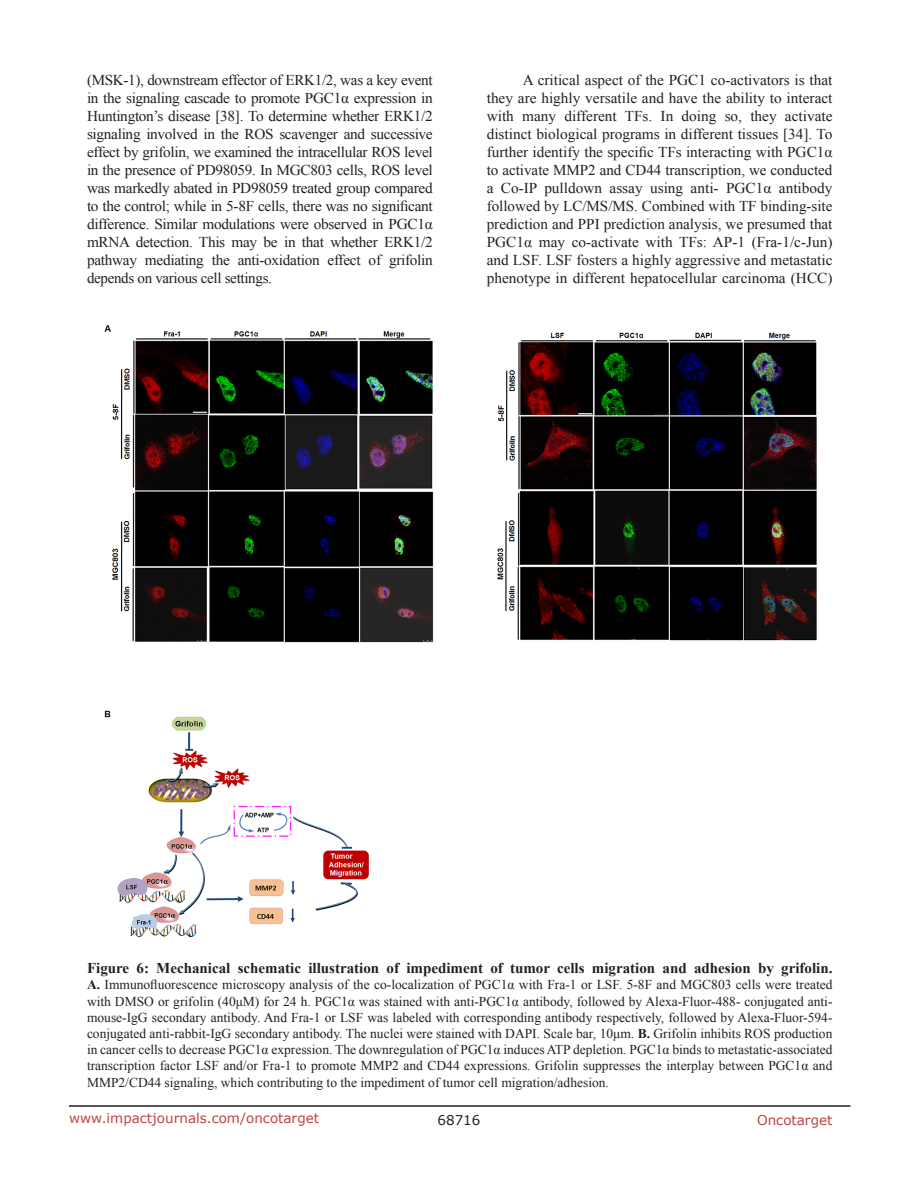
<style>
.page{position:relative;width:918px;height:1188px;background:#fff}
.page>*{position:absolute;margin:0;border:0;box-sizing:border-box;transform-origin:0 0}
.BodyText{font:15px/18px "Times New Roman";letter-spacing:-.02em;color:#231f20;text-align:justify}
.figuretext{font:700 15px "Times New Roman";color:#231f20}
.figuretext-2{font:13.5px/16.2px "Times New Roman";color:#231f20;text-align:justify}
.t1{font:13.5px "Verdana";color:#c24141}
.t2{font:13.5px "Verdana";color:#231f20}
.s1{font-weight:700}
</style>
<div class="page">
<hr style="left:69px;top:1105px;width:781px;height:2px;background:#231f20">
<img style="left:104px;top:325px;width:713px;height:613px">
<p class="BodyText" style="left:87px;top:71px;width:347px">(MSK-1), downstream effector of ERK1/2, was a key event in the signaling cascade to promote PGC1α expression in Huntington’s disease [38]. To determine whether ERK1/2 signaling involved in the ROS scavenger and successive effect by grifolin, we examined the intracellular ROS level in the presence of PD98059. In MGC803 cells, ROS level was markedly abated in PD98059 treated group compared to the control; while in 5-8F cells, there was no significant difference. Similar modulations were observed in PGC1α mRNA detection. This may be in that whether ERK1/2 pathway mediating the anti-oxidation effect of grifolin depends on various cell settings.</p>
<p class="BodyText" style="left:487px;top:71px;width:347px;text-indent:36px">A critical aspect of the PGC1 co-activators is that they are highly versatile and have the ability to interact with many different TFs. In doing so, they activate distinct biological programs in different tissues [34]. To further identify the specific TFs interacting with PGC1α to activate MMP2 and CD44 transcription, we conducted a Co-IP pulldown assay using anti- PGC1α antibody followed by LC/MS/MS. Combined with TF binding-site prediction and PPI prediction analysis, we presumed that PGC1α may co-activate with TFs: AP-1 (Fra-1/c-Jun) and LSF. LSF fosters a highly aggressive and metastatic phenotype in different hepatocellular carcinoma (HCC)</p>
<p class="figuretext" style="left:87px;top:958px;width:747px">Figure 6: Mechanical schematic illustration of impediment of tumor cells migration and adhesion by grifolin.</p>
<p class="figuretext-2" style="left:87px;top:977px;width:747px"><span class="s1">A.</span> Immunofluorescence microscopy analysis of the co-localization of PGC1α with Fra-1 or LSF. 5-8F and MGC803 cells were treated with DMSO or grifolin (40μM) for 24 h. PGC1α was stained with anti-PGC1α antibody, followed by Alexa-Fluor-488- conjugated anti&shy;mouse-IgG secondary antibody. And Fra-1 or LSF was labeled with corresponding antibody respectively, followed by Alexa-Fluor-594- conjugated anti-rabbit-IgG secondary antibody. The nuclei were stained with DAPI. Scale bar, 10μm. <span class="s1">B.</span> Grifolin inhibits ROS production in cancer cells to decrease PGC1α expression. The downregulation of PGC1α induces ATP depletion. PGC1α binds to metastatic-associated transcription factor LSF and/or Fra-1 to promote MMP2 and CD44 expressions. Grifolin suppresses the interplay between PGC1α and MMP2/CD44 signaling, which contributing to the impediment of tumor cell migration/adhesion.</p>
<p class="t1" style="left:69px;top:1109px;width:252px">www.impactjournals.com/oncotarget</p>
<p class="t2" style="left:438px;top:1111px;width:44px">68716</p>
<p class="t1" style="left:757px;top:1111px;width:77px">Oncotarget</p>
</div>
